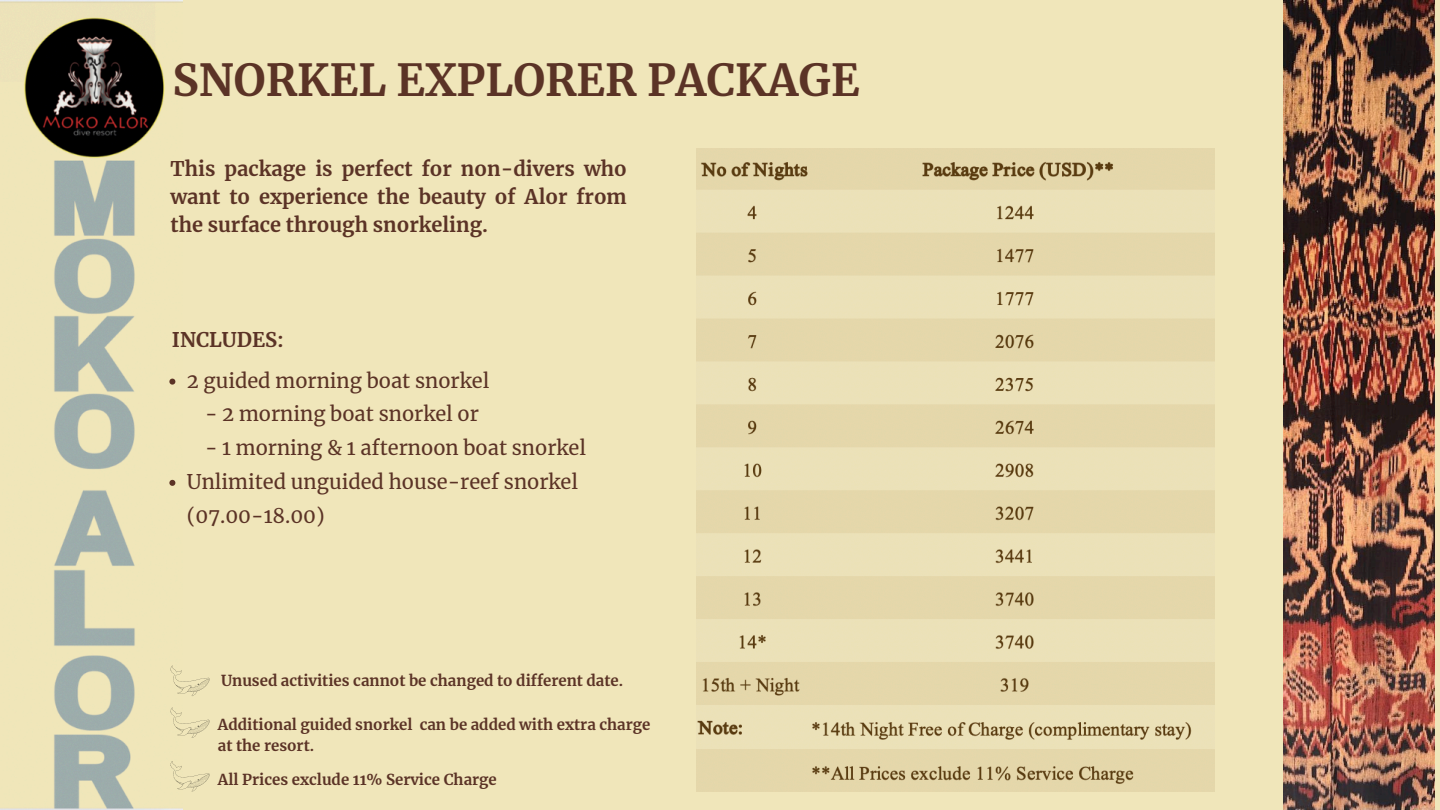
<style>
.page{position:relative;width:1440px;height:810px;background:#f0e6ba}
.page>*{position:absolute;margin:0;border:0;box-sizing:border-box;transform-origin:0 0}
.t1{font:700 43.7px "Merriweather";color:#5b3326}
.t2{font:20px/33.8px "Merriweather";color:#5b3326}
.t3{font:700 20px/27.8px "Merriweather";color:#5b3326;text-align:justify}
.t4{font:700 15px/21px "Merriweather";color:#5b3326}
</style>
<div class="page">
<img style="left:0;top:0;width:183px;height:810px">
<img style="left:1284px;top:0;width:151px;height:810px">
<svg style="left:171px;top:665px;width:39px;height:31px"></svg>
<svg style="left:171px;top:707px;width:39px;height:31px"></svg>
<svg style="left:171px;top:761px;width:39px;height:31px"></svg>
<img style="left:697px;top:149px;width:517px;height:642px">
<svg style="left:169px;top:379px;width:6px;height:6px"></svg>
<svg style="left:169px;top:480px;width:6px;height:6px"></svg>
<p class="t1" style="left:173px;top:53px;width:689px">SNORKEL EXPLORER PACKAGE</p>
<h1 class="t3" style="left:171px;top:155px;width:458px">This package is perfect for non-divers who want to experience the beauty of Alor from the surface through snorkeling.</h1>
<p class="t3" style="left:172px;top:326px;width:114px">INCLUDES:</p>
<p class="t2" style="left:187px;top:364px;width:304px">2 guided morning boat snorkel</p>
<h3 class="t2" style="left:205px;top:397px;width:275px">- 2 morning boat snorkel or</h3>
<h3 class="t2" style="left:205px;top:431px;width:383px">- 1 morning &amp; 1 afternoon boat snorkel</h3>
<h2 class="t2" style="left:187px;top:465px;width:393px">Unlimited unguided house-reef snorkel (07.00-18.00)</h2>
<h4 class="t4" style="left:221px;top:670px;width:404px">Unused activities cannot be changed to different date.</h4>
<p class="t4" style="left:218px;top:714px;width:434px">Additional guided snorkel can be added with extra charge at the resort.</p>
<p class="t4" style="left:218px;top:769px;width:280px">All Prices exclude 11% Service Charge</p>
</div>
